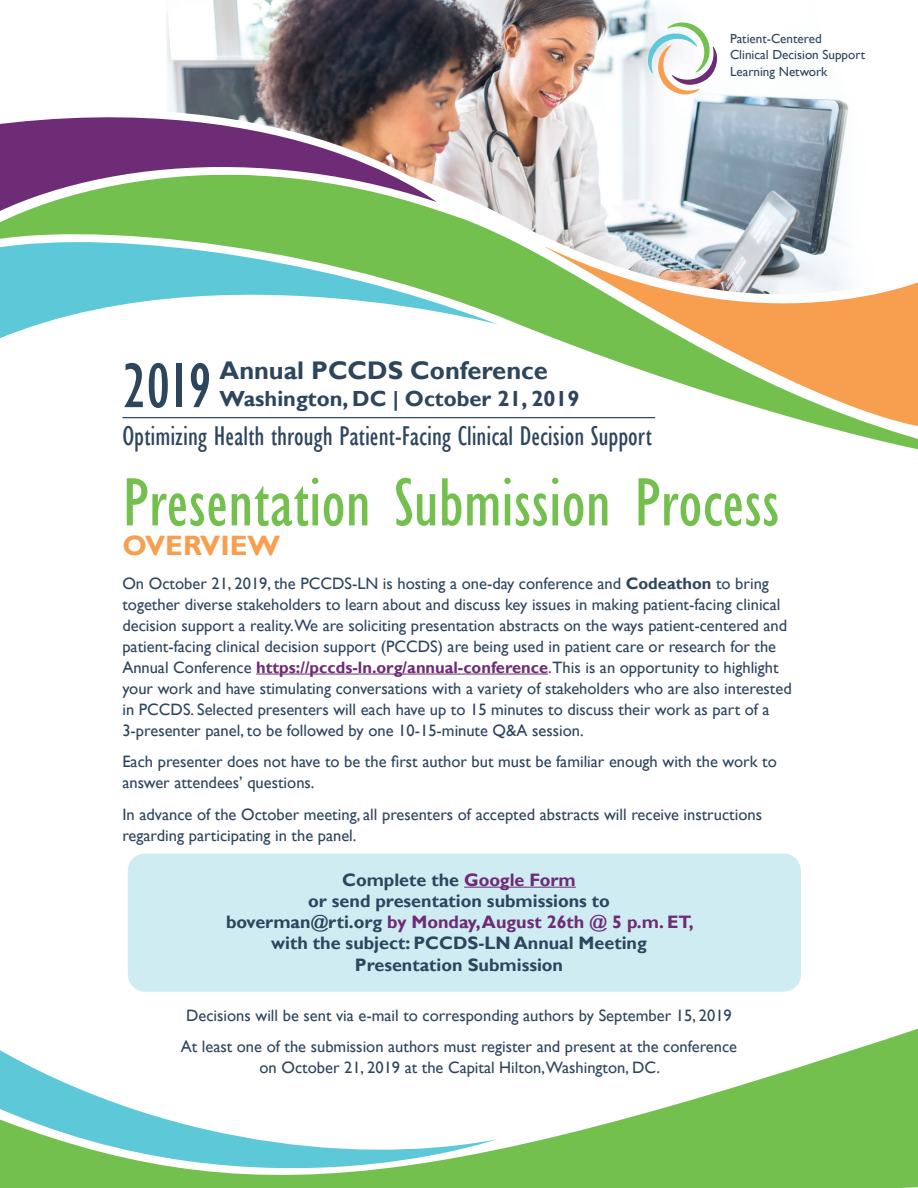
<style>
.page{position:relative;width:918px;height:1188px;background:#fff}
.page>*{position:absolute;margin:0;border:0;box-sizing:border-box;transform-origin:0 0}
.t1{font:condensed 70.5px "Gill Sans";color:#74c04f}
.t2{font:condensed 65.55px "Gill Sans";color:#2e455e}
.t3{font:700 28.05px "Gill Sans";color:#f89f4f}
.t4{font:condensed 27.9px "Gill Sans";color:#2e455e}
.t5{font:700 25.5px "Gill Sans";color:#2e455e}
.t6{font:700 21.9px "Gill Sans";color:#2e455e}
.body{font:700 18px/21.3px "Gill Sans";color:#2e455e;text-align:center}
.body-2{font:16.5px/21px "Gill Sans";color:#2e455e}
.body-3{font:13.05px "Gill Sans";color:#2e455e}
.s1{font-weight:700}
.s2{font-weight:700;color:#6e2b76}
.s3{color:#6e2b76}
</style>
<div class="page">
<img style="left:167px;top:0;width:682px;height:129px">
<svg style="left:0;top:129px;width:918px;height:321px"></svg>
<svg style="left:527px;top:229px;width:391px;height:215px"></svg>
<svg style="left:0;top:99px;width:494px;height:167px"></svg>
<div style="left:128px;top:854px;width:673px;height:138px;background:#cfecf2;border-radius:18px"></div>
<svg style="left:647px;top:21px;width:71px;height:74px"></svg>
<hr style="left:256px;top:674px;width:292px;height:1px;background:#6e2b76">
<hr style="left:464px;top:887px;width:112px;height:1px;background:#6e2b76">
<hr style="left:122px;top:417px;width:533px;height:1px;background:#2e455e">
<svg style="left:0;top:1028px;width:918px;height:160px"></svg>
<p class="body-3" style="left:730px;top:31px;width:93px">Patient-Centered</p>
<p class="body-3" style="left:730px;top:47px;width:137px">Clinical Decision Support</p>
<p class="body-3" style="left:730px;top:64px;width:99px">Learning Network</p>
<p class="t5" style="left:220px;top:355px;width:330px">Annual PCCDS Conference</p>
<p class="t6" style="left:220px;top:386px;width:362px">Washington, DC | October 21, 2019</p>
<p class="t4" style="left:122px;top:419px;width:531px">Optimizing Health through Patient-Facing Clinical Decision Support</p>
<p class="t2" style="left:122px;top:347px;width:91px">2019</p>
<p class="t1" style="left:122px;top:461px;width:659px">Presentation Submission Process</p>
<p class="t3" style="left:122px;top:528px;width:159px">OVERVIEW</p>
<p class="body-2" style="left:122px;top:573px;width:671px">On October 21, 2019, the PCCDS-LN is hosting a one-day conference and <span class="s1">Codeathon</span> to bring together diverse stakeholders to learn about and discuss key issues in making patient-facing clinical decision support a reality.We are soliciting presentation abstracts on the ways patient-centered and patient-facing clinical decision support (PCCDS) are being used in patient care or research for the Annual Conference <span class="s2">https://pccds-ln.org/annual-conference</span><span class="s3">.</span>This is an opportunity to highlight your work and have stimulating conversations with a variety of stakeholders who are also interested in PCCDS. Selected presenters will each have up to 15 minutes to discuss their work as part of a 3-presenter panel, to be followed by one 10-15-minute Q&amp;A session.</p>
<p class="body-2" style="left:122px;top:752px;width:656px">Each presenter does not have to be the first author but must be familiar enough with the work to answer attendees’ questions.</p>
<p class="body-2" style="left:122px;top:804px;width:641px">In advance of the October meeting, all presenters of accepted abstracts will receive instructions regarding participating in the panel.</p>
<p class="body" style="left:226px;top:870px;width:469px">Complete the <span class="s3">Google Form<br></span>or send presentation submissions to<br>boverman@rti.org <span class="s3">by Monday, August 26th @ 5 p.m. ET, </span>with the subject: PCCDS-LN Annual Meeting Presentation Submission</p>
<p class="body-2" style="left:186px;top:1005px;width:547px">Decisions will be sent via e-mail to corresponding authors by September 15, 2019</p>
<p class="body-2" style="left:181px;top:1037px;width:558px;text-align:center">At least one of the submission authors must register and present at the conference on October 21, 2019 at the Capital Hilton,Washington, DC.</p>
</div>
